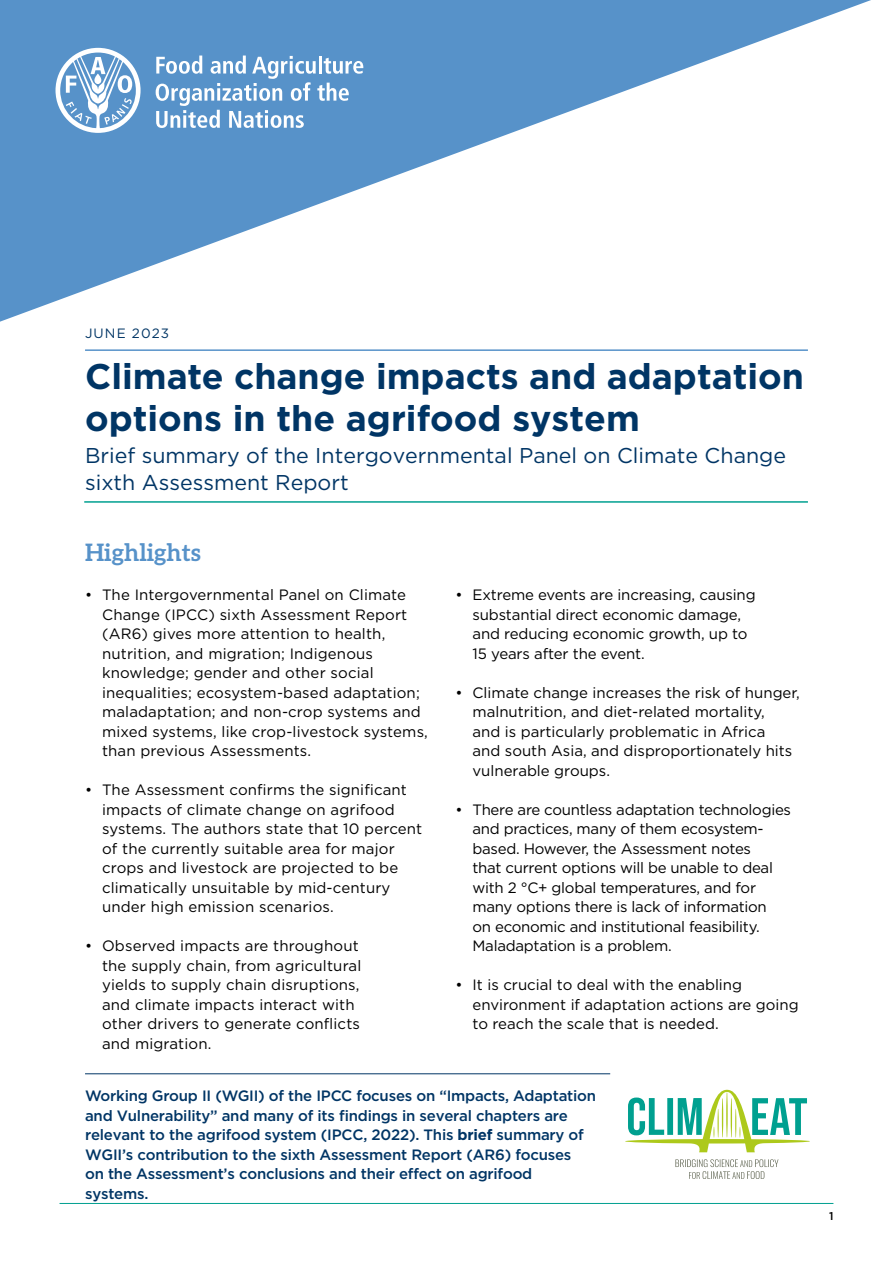
<style>
.page{position:relative;width:893px;height:1263px;background:#fff}
.page>*{position:absolute;margin:0;border:0;box-sizing:border-box;transform-origin:0 0}
.t1{font:700 35.7px/42.8px "Gotham";color:#003565}
.t2{font:700 24px "Aleo";color:#5792c9}
.t3{font:21.45px/27px "Gotham";color:#003565}
.t4{font:15px/19.5px "Gotham";color:#000}
.t5{font:500 15px/19.5px "Gotham";letter-spacing:-.015em;color:#003565}
.t6{font:15px/19.5px "Gotham";letter-spacing:-.02em;color:#000}
.t7{font:13.5px "Gotham";letter-spacing:.08em;color:#003565}
.t8{font:500 11.25px "Gotham";color:#000}
.s1{font-weight:700}
</style>
<div class="page">
<hr style="left:60px;top:1203px;width:773px;height:1px;background:#00a090">
<svg style="left:0;top:0;width:871px;height:322px"></svg>
<hr style="left:85px;top:1073px;width:525px;height:1px;background:#003565">
<hr style="left:84px;top:501px;width:724px;height:2px;background:#00a090">
<hr style="left:85px;top:349px;width:723px;height:2px;background:#5792c9">
<svg style="left:56px;top:48px;width:85px;height:85px"></svg>
<svg style="left:156px;top:56px;width:207px;height:72px"></svg>
<svg style="left:625px;top:1090px;width:185px;height:62px"></svg>
<svg style="left:675px;top:1159px;width:103px;height:20px"></svg>
<p class="t7" style="left:85px;top:324px;width:86px">JUNE 2023</p>
<h1 class="t1" style="left:85px;top:354px;width:720px">Climate change impacts and adaptation options in the agrifood system</h1>
<h3 class="t3" style="left:85px;top:442px;width:703px">Brief summary of the Intergovernmental Panel on Climate Change sixth Assessment Report</h3>
<h2 class="t2" style="left:85px;top:538px;width:117px">Highlights</h2>
<p class="t4" style="left:102px;top:585px;width:327px;text-indent:-17px">• The Intergovernmental Panel on Climate Change (IPCC) sixth Assessment Report (AR6) gives more attention to health, nutrition, and migration; Indigenous knowledge; gender and other social inequalities; ecosystem-based adaptation; maladaptation; and non-crop systems and mixed systems, like crop-livestock systems, than previous Assessments.</p>
<p class="t4" style="left:102px;top:780px;width:322px;text-indent:-17px">• The Assessment confirms the significant impacts of climate change on agrifood systems. The authors state that 10 percent of the currently suitable area for major crops and livestock are projected to be climatically unsuitable by mid-century under high emission scenarios.</p>
<p class="t4" style="left:102px;top:936px;width:261px;text-indent:-17px">• Observed impacts are throughout the supply chain, from agricultural yields to supply chain disruptions, and climate impacts interact with other drivers to generate conflicts and migration.</p>
<p class="t4" style="left:472px;top:585px;width:285px;text-indent:-17px">• Extreme events are increasing, causing substantial direct economic damage, and reducing economic growth, up to 15 years after the event.</p>
<p class="t4" style="left:472px;top:682px;width:329px;text-indent:-17px">• Climate change increases the risk of hunger, malnutrition, and diet-related mortality,<br>and is particularly problematic in Africa<br>and south Asia, and disproportionately hits vulnerable groups.</p>
<p class="t6" style="left:472px;top:799px;width:320px;text-indent:-17px">• There are countless adaptation technologies and practices, many of them ecosystem&shy;based. However, the Assessment notes<br>that current options will be unable to deal with 2 °C+ global temperatures, and for many options there is lack of information<br>on economic and institutional feasibility.<br>Maladaptation is a problem.</p>
<p class="t4" style="left:472px;top:975px;width:328px;text-indent:-17px">• It is crucial to deal with the enabling environment if adaptation actions are going to reach the scale that is needed.</p>
<p class="t5" style="left:85px;top:1086px;width:513px">Working Group II (WGII) of the IPCC focuses on “Impacts, Adaptation and Vulnerability” and many of its findings in several chapters are relevant to the agrifood system (IPCC, 2022). This <span class="s1">brief</span> summary of WGII’s contribution to the sixth Assessment Report (AR6) focuses<br>on the Assessment’s conclusions and their effect on agrifood systems.</p>
<p class="t8" style="left:829px;top:1208px;width:6px">1</p>
</div>
